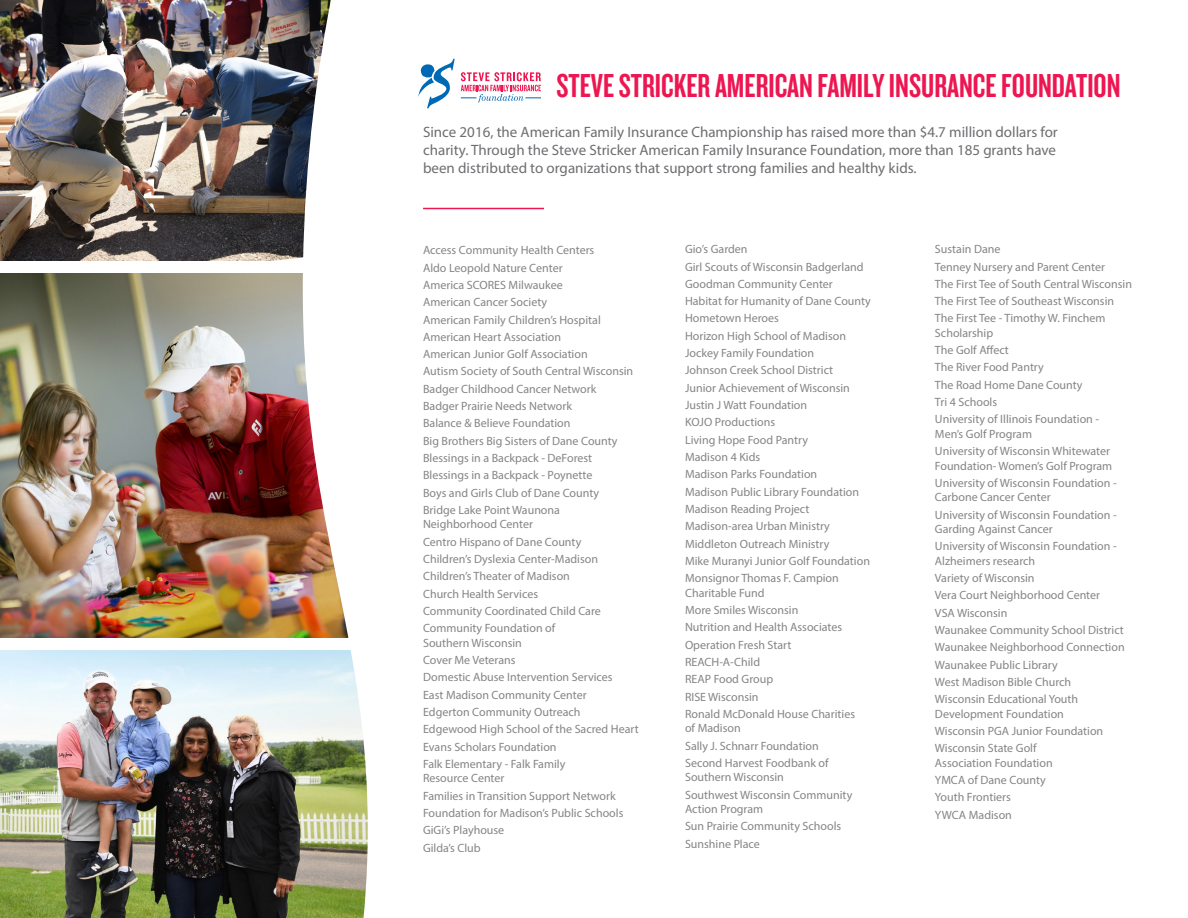
<style>
.page{position:relative;width:1188px;height:918px;background:#fff}
.page>*{position:absolute;margin:0;border:0;box-sizing:border-box;transform-origin:0 0}
.t1{font:34.5px "Knockout 48 Featherweight";color:#ed1651}
.t2{font:15px/18px "Myriad Pro";color:#6d6e71}
.t3{font:12px/17.2px "Myriad Pro";color:#6d6e71}
</style>
<div class="page">
<hr style="left:423px;top:208px;width:121px;height:1px;background:#ed1651">
<svg style="left:418px;top:59px;width:37px;height:49px"></svg>
<svg style="left:461px;top:72px;width:80px;height:31px"></svg>
<img style="left:0;top:0;width:331px;height:261px">
<img style="left:0;top:273px;width:349px;height:365px">
<img style="left:0;top:650px;width:368px;height:268px">
<h1 class="t1" style="left:556px;top:64px;width:566px">STEVE STRICKER AMERICAN FAMILY INSURANCE FOUNDATION</h1>
<p class="t2" style="left:423px;top:123px;width:636px">Since 2016, the American Family Insurance Championship has raised more than $4.7 million dollars for charity. Through the Steve Stricker American Family Insurance Foundation, more than 185 grants have been distributed to organizations that support strong families and healthy kids.</p>
<p class="t3" style="left:423px;top:241px;width:212px">Access Community Health Centers<br>Aldo Leopold Nature Center<br>America SCORES Milwaukee<br>American Cancer Society<br>American Family Children’s Hospital<br>American Heart Association<br>American Junior Golf Association<br>Autism Society of South Central Wisconsin<br>Badger Childhood Cancer Network<br>Badger Prairie Needs Network<br>Balance &amp; Believe Foundation<br>Big Brothers Big Sisters of Dane County<br>Blessings in a Backpack - DeForest<br>Blessings in a Backpack - Poynette<br>Boys and Girls Club of Dane County<br>Bridge Lake Point Waunona</p>
<p class="t3" style="left:423px;top:516px;width:179px">Neighborhood Center<br>Centro Hispano of Dane County<br>Children’s Dyslexia Center-Madison<br>Children’s Theater of Madison<br>Church Health Services<br>Community Coordinated Child Care<br>Community Foundation of</p>
<p class="t3" style="left:423px;top:634px;width:217px">Southern Wisconsin<br>Cover Me Veterans<br>Domestic Abuse Intervention Services<br>East Madison Community Center<br>Edgerton Community Outreach<br>Edgewood High School of the Sacred Heart<br>Evans Scholars Foundation<br>Falk Elementary - Falk Family</p>
<p class="t3" style="left:423px;top:769px;width:202px">Resource Center<br>Families in Transition Support Network<br>Foundation for Madison’s Public Schools<br>GiGi’s Playhouse<br>Gilda’s Club</p>
<p class="t3" style="left:685px;top:240px;width:187px">Gio’s Garden<br>Girl Scouts of Wisconsin Badgerland<br>Goodman Community Center<br>Habitat for Humanity of Dane County<br>Hometown Heroes<br>Horizon High School of Madison<br>Jockey Family Foundation<br>Johnson Creek School District<br>Junior Achievement of Wisconsin<br>Justin J Watt Foundation<br>KOJO Productions<br>Living Hope Food Pantry<br>Madison 4 Kids<br>Madison Parks Foundation<br>Madison Public Library Foundation<br>Madison Reading Project<br>Madison-area Urban Ministry<br>Middleton Outreach Ministry<br>Mike Muranyi Junior Golf Foundation<br>Monsignor Thomas F. Campion</p>
<p class="t3" style="left:685px;top:584px;width:172px">Charitable Fund<br>More Smiles Wisconsin<br>Nutrition and Health Associates<br>Operation Fresh Start<br>REACH-A-Child<br>REAP Food Group<br>RISE Wisconsin<br>Ronald McDonald House Charities</p>
<p class="t3" style="left:685px;top:719px;width:145px">of Madison<br>Sally J. Schnarr Foundation<br>Second Harvest Foodbank of</p>
<p class="t3" style="left:685px;top:768px;width:169px">Southern Wisconsin<br>Southwest Wisconsin Community</p>
<p class="t3" style="left:685px;top:800px;width:158px">Action Program<br>Sun Prairie Community Schools<br>Sunshine Place</p>
<p class="t3" style="left:935px;top:240px;width:199px">Sustain Dane<br>Tenney Nursery and Parent Center<br>The First Tee of South Central Wisconsin<br>The First Tee of Southeast Wisconsin<br>The First Tee - Timothy W. Finchem</p>
<p class="t3" style="left:935px;top:324px;width:166px">Scholarship<br>The Golf Affect<br>The River Food Pantry<br>The Road Home Dane County<br>Tri 4 Schools<br>University of Illinois Foundation -</p>
<p class="t3" style="left:935px;top:425px;width:177px">Men’s Golf Program<br>University of Wisconsin Whitewater</p>
<p class="t3" style="left:935px;top:457px;width:183px">Foundation- Women’s Golf Program<br>University of Wisconsin Foundation -</p>
<p class="t3" style="left:935px;top:488px;width:183px">Carbone Cancer Center<br>University of Wisconsin Foundation -</p>
<p class="t3" style="left:935px;top:520px;width:183px">Garding Against Cancer<br>University of Wisconsin Foundation -</p>
<p class="t3" style="left:935px;top:552px;width:191px">Alzheimers research<br>Variety of Wisconsin<br>Vera Court Neighborhood Center<br>VSA Wisconsin<br>Waunakee Community School District<br>Waunakee Neighborhood Connection<br>Waunakee Public Library<br>West Madison Bible Church<br>Wisconsin Educational Youth</p>
<p class="t3" style="left:935px;top:705px;width:170px">Development Foundation<br>Wisconsin PGA Junior Foundation<br>Wisconsin State Golf</p>
<p class="t3" style="left:935px;top:754px;width:119px">Association Foundation<br>YMCA of Dane County<br>Youth Frontiers<br>YWCA Madison</p>
</div>
